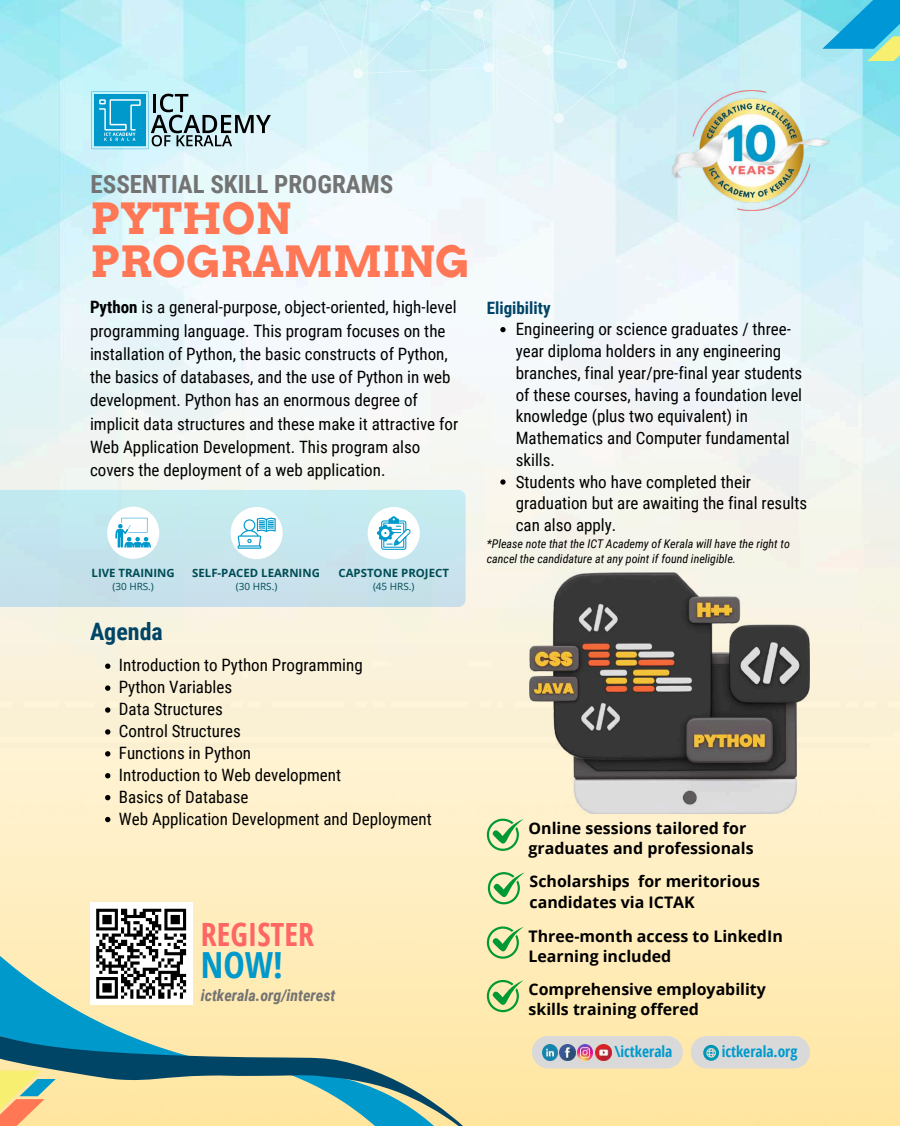
<style>
.page{position:relative;width:900px;height:1126px;background:#fff}
.page>*{position:absolute;margin:0;border:0;box-sizing:border-box;transform-origin:0 0}
.t1{font:700 43px/42.8px "Arvo";color:#f75}
.t2{font:700 36px "Open Sans Condensed";color:#09c}
.t3{font:700 32px "Open Sans Condensed";color:#f66}
.t4{font:700 25px "Roboto Condensed";color:#737373}
.t5{font:700 24px "Roboto Condensed";color:#046}
.t6{font:17px/21.8px "Roboto Condensed";color:#000}
.t7{font:700 17px "Roboto Condensed";color:#046}
.t8{font:700 16px/19.9px "Open Sans";color:#000}
.t9{font:italic 700 16px "Roboto Condensed";color:#737373}
.t10{font:700 15.4px "Open Sans Condensed";color:#09c}
.t11{font:italic 12px/15px "Roboto Condensed";color:#000}
.t12{font:700 11.4px "Open Sans";color:#004c55}
.t13{font:10px "Open Sans";color:#004c55}
.s1{font-weight:700}
</style>
<div class="page">
<img style="left:0;top:0;width:900px;height:319px">
<svg style="left:283px;top:0;width:383px;height:147px;background:#d3f1f7"></svg>
<img style="left:0;top:319px;width:900px;height:806px">
<div style="left:0;top:885px;width:518px;height:240px;background:#ffedbe"></div>
<svg style="left:0;top:956px;width:502px;height:169px;background:#c3cca8"></svg>
<div style="left:0;top:1070px;width:41px;height:46px;background:#f7ef6f"></div>
<svg style="left:0;top:1078px;width:56px;height:47px"></svg>
<svg style="left:822px;top:0;width:78px;height:49px;background:#2fb2dd"></svg>
<svg style="left:867px;top:36px;width:33px;height:25px"></svg>
<div style="left:532px;top:1035px;width:151px;height:33px;background:#d9d9d9;border-radius:16px"></div>
<img style="left:560px;top:1044px;width:33px;height:16px">
<img style="left:542px;top:1044px;width:16px;height:16px">
<img style="left:596px;top:1044px;width:15px;height:16px">
<div style="left:691px;top:1035px;width:119px;height:33px;background:#d9d9d9;border-radius:16px"></div>
<svg style="left:703px;top:1044px;width:16px;height:16px"></svg>
<svg style="left:91px;top:91px;width:180px;height:58px;background:#82bccc"></svg>
<img style="left:672px;top:90px;width:158px;height:120px">
<div style="left:0;top:489px;width:466px;height:117px;background:#c5e5ed"></div>
<svg style="left:487px;top:818px;width:37px;height:32px"></svg>
<svg style="left:488px;top:871px;width:37px;height:33px"></svg>
<svg style="left:487px;top:926px;width:37px;height:32px"></svg>
<svg style="left:487px;top:979px;width:37px;height:32px"></svg>
<img style="left:529px;top:572px;width:281px;height:241px">
<svg style="left:105px;top:663px;width:5px;height:5px"></svg>
<svg style="left:105px;top:685px;width:5px;height:5px"></svg>
<svg style="left:105px;top:707px;width:5px;height:5px"></svg>
<svg style="left:105px;top:729px;width:5px;height:5px"></svg>
<svg style="left:105px;top:751px;width:5px;height:5px"></svg>
<svg style="left:105px;top:772px;width:5px;height:6px"></svg>
<svg style="left:105px;top:794px;width:5px;height:6px"></svg>
<svg style="left:105px;top:816px;width:5px;height:6px"></svg>
<svg style="left:500px;top:327px;width:6px;height:5px"></svg>
<svg style="left:500px;top:479px;width:6px;height:5px"></svg>
<div style="left:107px;top:506px;width:52px;height:52px;background:#fff;border-radius:50%"></div>
<svg style="left:115px;top:517px;width:36px;height:30px"></svg>
<div style="left:368px;top:507px;width:52px;height:52px;background:#fff;border-radius:50%"></div>
<svg style="left:377px;top:516px;width:33px;height:33px"></svg>
<div style="left:231px;top:507px;width:52px;height:52px;background:#fff;border-radius:50%"></div>
<svg style="left:238px;top:517px;width:38px;height:31px"></svg>
<div style="left:90px;top:902px;width:102px;height:102px;background:#fff"></div>
<svg style="left:96px;top:908px;width:91px;height:91px"></svg>
<h3 class="t4" style="left:91px;top:170px;width:304px">ESSENTIAL SKILL PROGRAMS</h3>
<h1 class="t1" style="left:91px;top:197px;width:380px">PYTHON<br>PROGRAMMING</h1>
<p class="t6" style="left:90px;top:296px;width:370px;line-height:23.2px"><span class="s1">Python</span> is a general-purpose, object-oriented, high-level programming language. This program focuses on the installation of Python, the basic constructs of Python, the basics of databases, and the use of Python in web development. Python has an enormous degree of implicit data structures and these make it attractive for Web Application Development. This program also covers the deployment of a web application.</p>
<p class="t12" style="left:92px;top:564px;width:85px">LIVE TRAINING</p>
<p class="t13" style="left:112px;top:578px;width:43px">(30 HRS.)</p>
<p class="t12" style="left:192px;top:565px;width:129px">SELF-PACED LEARNING</p>
<p class="t13" style="left:236px;top:579px;width:43px">(30 HRS.)</p>
<p class="t12" style="left:339px;top:565px;width:112px">CAPSTONE PROJECT</p>
<p class="t13" style="left:373px;top:579px;width:43px">(45 HRS.)</p>
<h3 class="t5" style="left:90px;top:617px;width:74px">Agenda</h3>
<p class="t6" style="left:119px;top:654px;width:314px">Introduction to Python Programming<br>Python Variables<br>Data Structures<br>Control Structures<br>Functions in Python<br>Introduction to Web development<br>Basics of Database<br>Web Application Development and Deployment</p>
<h3 class="t3" style="left:201px;top:911px;width:115px">REGISTER</h3>
<h2 class="t2" style="left:201px;top:939px;width:84px">NOW!</h2>
<p class="t9" style="left:201px;top:985px;width:136px">ictkerala.org/interest</p>
<p class="t7" style="left:487px;top:297px;width:65px">Eligibility</p>
<p class="t6" style="left:516px;top:318px;width:293px">Engineering or science graduates / three&shy;year diploma holders in any engineering branches, final year/pre-final year students of these courses, having a foundation level knowledge (plus two equivalent) in Mathematics and Computer fundamental skills.<br>Students who have completed their graduation but are awaiting the final results can also apply.</p>
<p class="t11" style="left:487px;top:536px;width:305px">*Please note that the ICT Academy of Kerala will have the right to cancel the candidature at any point if found ineligible.</p>
<p class="t8" style="left:529px;top:817px;width:227px">Online sessions tailored for graduates and professionals</p>
<p class="t8" style="left:530px;top:870px;width:232px;line-height:20.4px">Scholarships for meritorious candidates via ICTAK</p>
<p class="t8" style="left:529px;top:925px;width:256px">Three-month access to LinkedIn<br>Learning included</p>
<p class="t8" style="left:529px;top:978px;width:239px;line-height:20.4px">Comprehensive employability skills training offered</p>
<p class="t10" style="left:614px;top:1040px;width:60px">\ictkerala</p>
<p class="t10" style="left:722px;top:1040px;width:77px">ictkerala.org</p>
</div>
